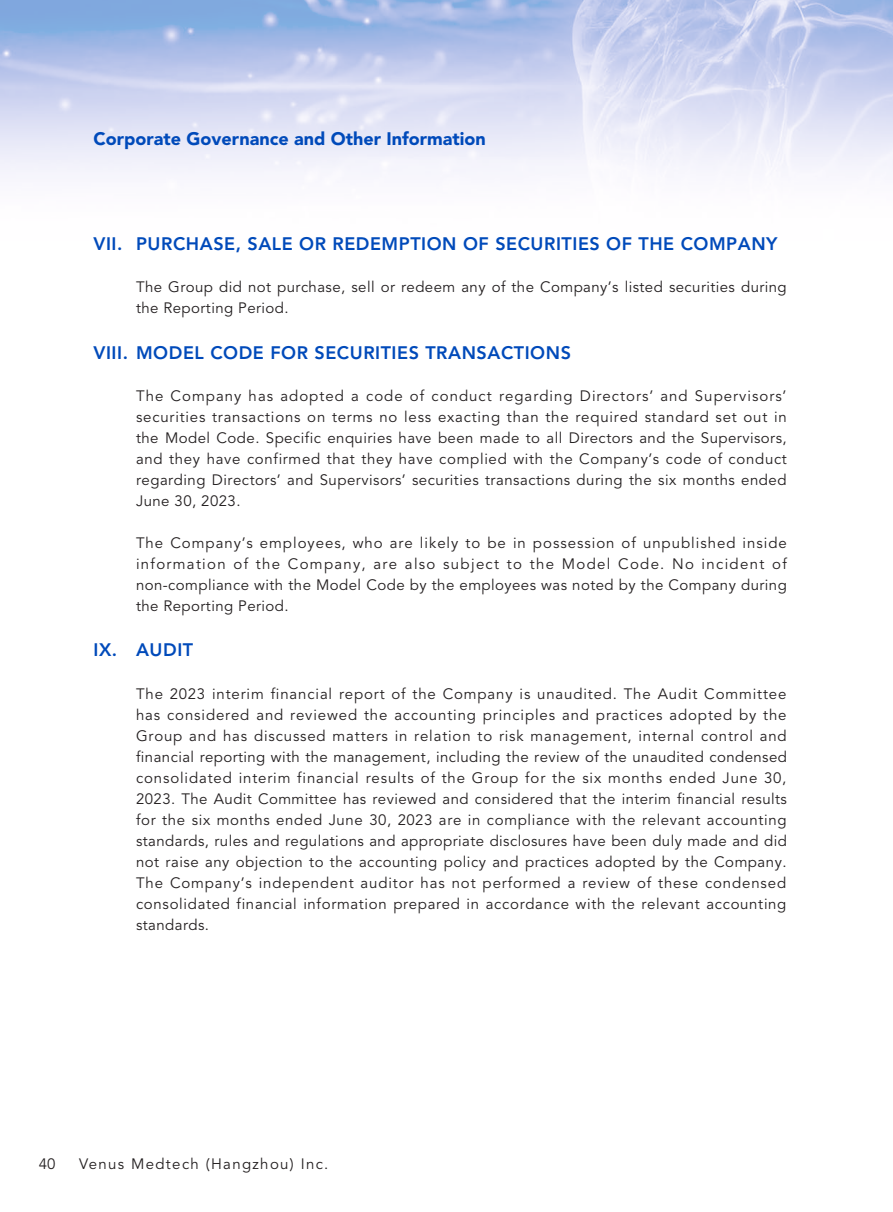
<style>
.page{position:relative;width:893px;height:1212px;background:#fff}
.page>*{position:absolute;margin:0;border:0;box-sizing:border-box;transform-origin:0 0}
._01_Heading_1{font:800 18px "Avenir LT Std";letter-spacing:.03em;color:#004aba}
.t1{font:900 18px "Avenir LT Std";color:#004aba}
._00_Body_text{font:15px/21px "Avenir LT Std";letter-spacing:.03em;color:#231f20;text-align:justify}
._00_Body_text-2{font:15px "Avenir LT Std";letter-spacing:.09em;color:#231f20}
</style>
<div class="page">
<img style="left:0;top:0;width:893px;height:174px">
<p class="t1" style="left:94px;top:127px;width:394px">Corporate Governance and Other Information</p>
<p class="_01_Heading_1" style="left:94px;top:233px;width:685px">VII. PURCHASE, SALE OR REDEMPTION OF SECURITIES OF THE COMPANY</p>
<p class="_00_Body_text" style="left:136px;top:277px;width:652px">The Group did not purchase, sell or redeem any of the Company’s listed securities during the Reporting Period.</p>
<p class="_01_Heading_1" style="left:94px;top:342px;width:479px">VIII. MODEL CODE FOR SECURITIES TRANSACTIONS</p>
<p class="_00_Body_text" style="left:136px;top:385px;width:652px">The Company has adopted a code of conduct regarding Directors’ and Supervisors’ securities transactions on terms no less exacting than the required standard set out in the Model Code. Specific enquiries have been made to all Directors and the Supervisors, and they have confirmed that they have complied with the Company’s code of conduct regarding Directors’ and Supervisors’ securities transactions during the six months ended June 30, 2023.</p>
<p class="_00_Body_text" style="left:136px;top:533px;width:652px">The Company’s employees, who are likely to be in possession of unpublished inside information of the Company, are also subject to the Model Code. No incident of non-compliance with the Model Code by the employees was noted by the Company during the Reporting Period.</p>
<p class="_01_Heading_1" style="left:94px;top:639px;width:101px">IX. AUDIT</p>
<p class="_00_Body_text" style="left:136px;top:683px;width:652px">The 2023 interim financial report of the Company is unaudited. The Audit Committee has considered and reviewed the accounting principles and practices adopted by the Group and has discussed matters in relation to risk management, internal control and financial reporting with the management, including the review of the unaudited condensed consolidated interim financial results of the Group for the six months ended June 30, 2023. The Audit Committee has reviewed and considered that the interim financial results for the six months ended June 30, 2023 are in compliance with the relevant accounting standards, rules and regulations and appropriate disclosures have been duly made and did not raise any objection to the accounting policy and practices adopted by the Company.<br>The Company’s independent auditor has not performed a review of these condensed consolidated financial information prepared in accordance with the relevant accounting standards.</p>
<p class="_00_Body_text" style="left:39px;top:1154px;width:18px">40</p>
<p class="_00_Body_text-2" style="left:79px;top:1155px;width:251px">Venus Medtech (Hangzhou) Inc.</p>
</div>
